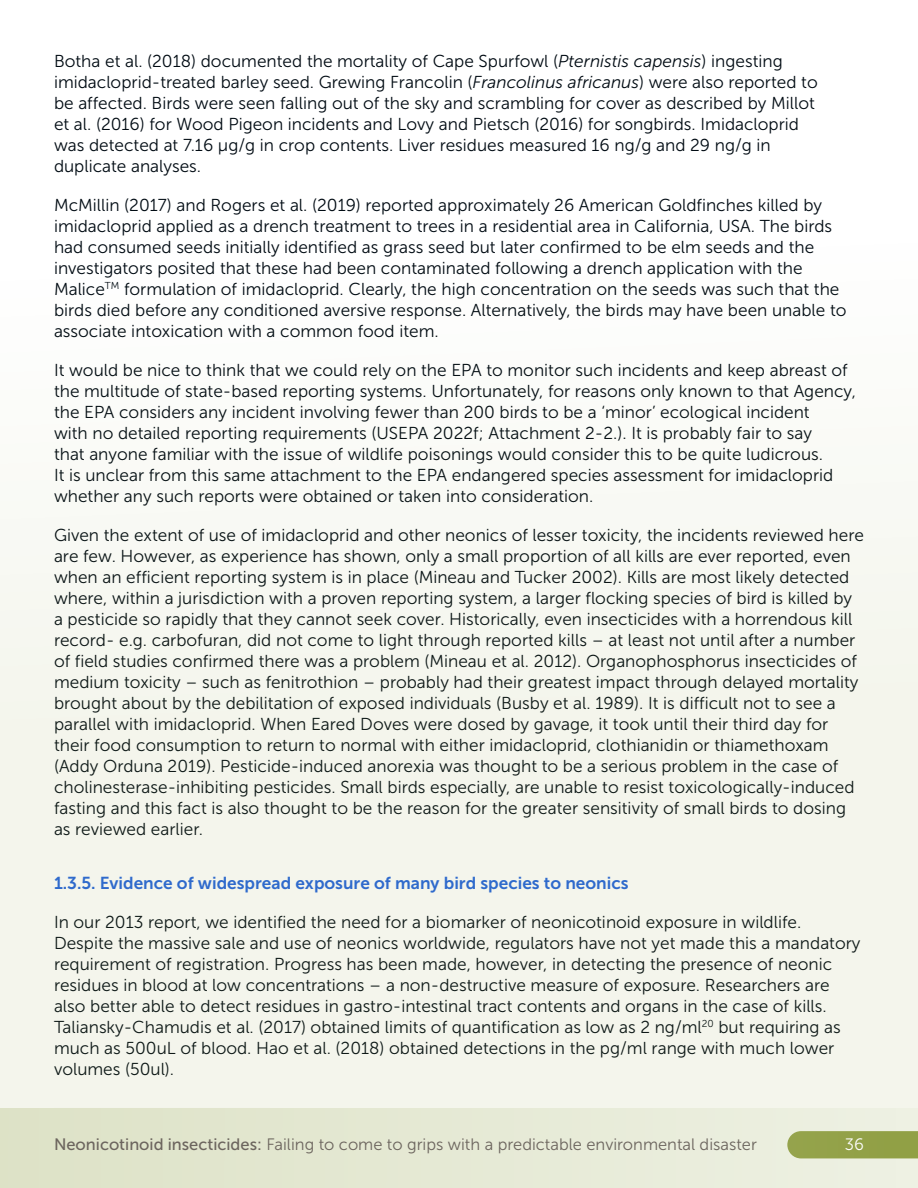
<style>
.page{position:relative;width:918px;height:1188px;background:#f8f9f3}
.page>*{position:absolute;margin:0;border:0;box-sizing:border-box;transform-origin:0 0}
.Normal-museo{font:17.25px/21px "Museo Sans 300";color:#010b13}
.Heading_L3{font:17.25px "Museo Sans 700";color:#2565db}
.t1{font:16.5px "Museo Sans 300";color:#6c655e}
.t2{font:16.5px "Museo Sans 300";color:#fff}
.s1{font-style:italic}
.s2{font-family:"Museo Sans 500"}
</style>
<div class="page">
<svg style="left:0;top:1108px;width:918px;height:80px;background:#e1e5cd"></svg>
<p class="Normal-museo" style="left:54px;top:51px;width:765px">Botha et al. (2018) documented the mortality of Cape Spurfowl (<span class="s1">Pternistis capensis</span>) ingesting imidacloprid-treated barley seed. Grewing Francolin (<span class="s1">Francolinus africanus</span>) were also reported to be affected. Birds were seen falling out of the sky and scrambling for cover as described by Millot et al. (2016) for Wood Pigeon incidents and Lovy and Pietsch (2016) for songbirds. Imidacloprid was detected at 7.16 µg/g in crop contents. Liver residues measured 16 ng/g and 29 ng/g in duplicate analyses.</p>
<p class="Normal-museo" style="left:54px;top:195px;width:794px">McMillin (2017) and Rogers et al. (2019) reported approximately 26 American Goldfinches killed by imidacloprid applied as a drench treatment to trees in a residential area in California, USA. The birds had consumed seeds initially identified as grass seed but later confirmed to be elm seeds and the investigators posited that these had been contaminated following a drench application with the Malice<sup>TM</sup> formulation of imidacloprid. Clearly, the high concentration on the seeds was such that the birds died before any conditioned aversive response. Alternatively, the birds may have been unable to associate intoxication with a common food item.</p>
<p class="Normal-museo" style="left:54px;top:360px;width:803px">It would be nice to think that we could rely on the EPA to monitor such incidents and keep abreast of the multitude of state-based reporting systems. Unfortunately, for reasons only known to that Agency, the EPA considers any incident involving fewer than 200 birds to be a ‘minor’ ecological incident<br>with no detailed reporting requirements (USEPA 2022f; Attachment 2-2.). It is probably fair to say<br>that anyone familiar with the issue of wildlife poisonings would consider this to be quite ludicrous.<br>It is unclear from this same attachment to the EPA endangered species assessment for imidacloprid whether any such reports were obtained or taken into consideration.</p>
<p class="Normal-museo" style="left:54px;top:525px;width:811px">Given the extent of use of imidacloprid and other neonics of lesser toxicity, the incidents reviewed here are few. However, as experience has shown, only a small proportion of all kills are ever reported, even when an efficient reporting system is in place (Mineau and Tucker 2002). Kills are most likely detected where, within a jurisdiction with a proven reporting system, a larger flocking species of bird is killed by a pesticide so rapidly that they cannot seek cover. Historically, even insecticides with a horrendous kill record- e.g. carbofuran, did not come to light through reported kills – at least not until after a number of field studies confirmed there was a problem (Mineau et al. 2012). Organophosphorus insecticides of medium toxicity – such as fenitrothion – probably had their greatest impact through delayed mortality brought about by the debilitation of exposed individuals (Busby et al. 1989). It is difficult not to see a parallel with imidacloprid. When Eared Doves were dosed by gavage, it took until their third day for their food consumption to return to normal with either imidacloprid, clothianidin or thiamethoxam (Addy Orduna 2019). Pesticide-induced anorexia was thought to be a serious problem in the case of cholinesterase-inhibiting pesticides. Small birds especially, are unable to resist toxicologically-induced fasting and this fact is also thought to be the reason for the greater sensitivity of small birds to dosing as reviewed earlier.</p>
<p class="Heading_L3" style="left:54px;top:873px;width:576px">1.3.5. Evidence of widespread exposure of many bird species to neonics</p>
<p class="Normal-museo" style="left:54px;top:912px;width:808px">In our 2013 report, we identified the need for a biomarker of neonicotinoid exposure in wildlife.<br>Despite the massive sale and use of neonics worldwide, regulators have not yet made this a mandatory requirement of registration. Progress has been made, however, in detecting the presence of neonic residues in blood at low concentrations – a non-destructive measure of exposure. Researchers are also better able to detect residues in gastro-intestinal tract contents and organs in the case of kills.<br>Taliansky-Chamudis et al. (2017) obtained limits of quantification as low as 2 ng/ml<sup>20</sup> but requiring as much as 500uL of blood. Hao et al. (2018) obtained detections in the pg/ml range with much lower volumes (50ul).</p>
<p class="t1" style="left:54px;top:1136px;width:704px"><span class="s2">Neonicotinoid insecticides:</span> Failing to come to grips with a predictable environmental disaster</p>
<p class="t2" style="left:845px;top:1136px;width:21px">36</p>
</div>
